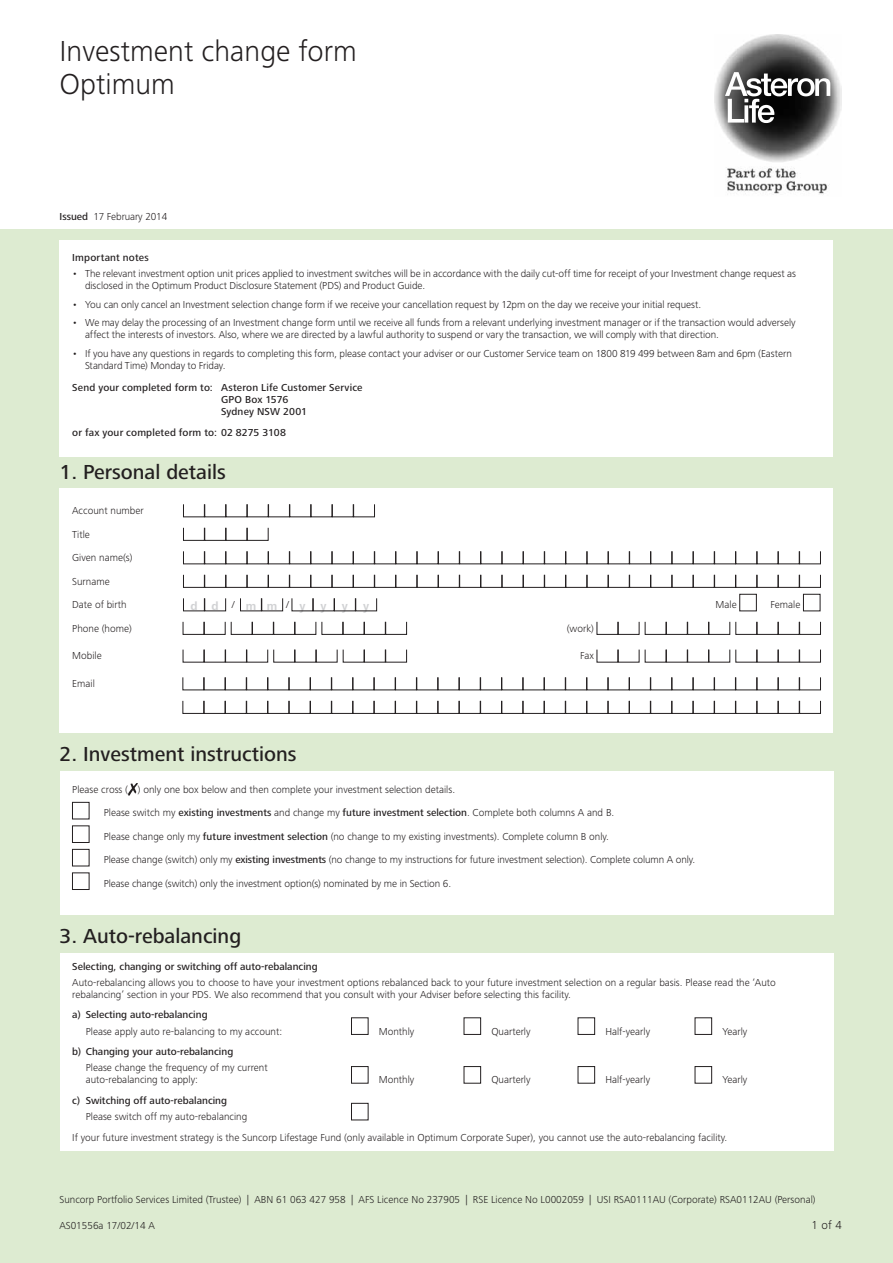
<style>
.page{position:relative;width:893px;height:1263px;background:#fff}
.page>*{position:absolute;margin:0;border:0;box-sizing:border-box;transform-origin:0 0}
.t1{font:300 30px/33px "Frutiger Next LT";color:#231f20}
.t2{font:500 21px "Frutiger Next LT";color:#231f20}
.t3{font:700 12px "Frutiger Next LT";color:#d1d2d4}
.t4{font:300 12px "Frutiger Next LT";color:#231f20}
.t5{font:300 10.5px/12px "Frutiger Next LT";color:#231f20}
.t6{font:500 10.5px/12px "Frutiger Next LT";color:#231f20}
.s1{font-weight:500}
.s2{font-weight:300;font-size:10.5px;color:#231f20}
</style>
<div class="page">
<div style="left:0;top:230px;width:893px;height:1033px;background:#ddebd1"></div>
<img style="left:721px;top:34px;width:121px;height:161px">
<img style="left:714px;top:34px;width:128px;height:128px;border-radius:64px">
<img style="left:728px;top:99px;width:46px;height:24px">
<img style="left:725px;top:72px;width:105px;height:24px">
<div style="left:60px;top:488px;width:773px;height:245px;background:#fff"></div>
<svg style="left:183px;top:504px;width:192px;height:13px"></svg>
<svg style="left:183px;top:527px;width:86px;height:14px"></svg>
<svg style="left:183px;top:551px;width:638px;height:13px"></svg>
<svg style="left:183px;top:574px;width:638px;height:14px"></svg>
<svg style="left:183px;top:598px;width:43px;height:13px"></svg>
<svg style="left:240px;top:598px;width:43px;height:13px"></svg>
<svg style="left:292px;top:598px;width:85px;height:13px"></svg>
<div style="left:739px;top:594px;width:18px;height:17px;border:1px solid #231f20"></div>
<div style="left:803px;top:594px;width:17px;height:17px;border:1px solid #231f20"></div>
<svg style="left:183px;top:621px;width:224px;height:14px"></svg>
<svg style="left:597px;top:621px;width:42px;height:14px"></svg>
<svg style="left:645px;top:621px;width:176px;height:14px"></svg>
<svg style="left:183px;top:649px;width:224px;height:13px"></svg>
<svg style="left:597px;top:649px;width:42px;height:13px"></svg>
<svg style="left:645px;top:649px;width:176px;height:13px"></svg>
<svg style="left:182px;top:677px;width:639px;height:13px"></svg>
<svg style="left:182px;top:700px;width:639px;height:14px"></svg>
<div style="left:60px;top:953px;width:773px;height:197px;background:#fff"></div>
<div style="left:351px;top:1066px;width:17px;height:17px;border:1px solid #231f20"></div>
<div style="left:464px;top:1066px;width:17px;height:17px;border:1px solid #231f20"></div>
<div style="left:578px;top:1066px;width:17px;height:17px;border:1px solid #231f20"></div>
<div style="left:695px;top:1066px;width:17px;height:17px;border:1px solid #231f20"></div>
<div style="left:351px;top:1103px;width:17px;height:17px;border:1px solid #231f20"></div>
<div style="left:60px;top:771px;width:773px;height:144px;background:#fff"></div>
<svg style="left:128px;top:783px;width:10px;height:13px"></svg>
<div style="left:72px;top:802px;width:17px;height:17px;border:1px solid #231f20"></div>
<div style="left:72px;top:826px;width:17px;height:17px;border:1px solid #231f20"></div>
<div style="left:72px;top:849px;width:17px;height:17px;border:1px solid #231f20"></div>
<div style="left:72px;top:873px;width:17px;height:17px;border:1px solid #231f20"></div>
<div style="left:60px;top:240px;width:773px;height:216px;background:#fff"></div>
<h1 class="t1" style="left:60px;top:35px;width:299px">Investment change form<br>Optimum</h1>
<p class="t5" style="left:60px;top:211px;width:109px"><span class="s1">Issued</span> 17 February 2014</p>
<p class="t6" style="left:72px;top:252px;width:78px">Important notes</p>
<p class="t5" style="left:85px;top:268px;width:712px;text-indent:-13px">• The relevant investment option unit prices applied to investment switches will be in accordance with the daily cut-off time for receipt of your Investment change request as disclosed in the Optimum Product Disclosure Statement (PDS) and Product Guide.</p>
<p class="t5" style="left:72px;top:298px;width:630px">• You can only cancel an Investment selection change form if we receive your cancellation request by 12pm on the day we receive your initial request.</p>
<p class="t5" style="left:85px;top:317px;width:712px;text-indent:-13px">• We may delay the processing of an Investment change form until we receive all funds from a relevant underlying investment manager or if the transaction would adversely affect the interests of investors. Also, where we are directed by a lawful authority to suspend or vary the transaction, we will comply with that direction.</p>
<p class="t5" style="left:85px;top:347px;width:708px;text-indent:-13px">• If you have any questions in regards to completing this form, please contact your adviser or our Customer Service team on 1800 819 499 between 8am and 6pm (Eastern<br>Standard Time) Monday to Friday.</p>
<p class="t6" style="left:221px;top:382px;width:143px;text-indent:-149px">Send your completed form to: Asteron Life Customer Service<br>GPO Box 1576<br>Sydney NSW 2001</p>
<p class="t6" style="left:72px;top:426px;width:215px">or fax your completed form to: 02 8275 3108</p>
<h2 class="t2" style="left:60px;top:461px;width:168px">1. Personal details</h2>
<p class="t5" style="left:72px;top:505px;width:73px">Account number</p>
<p class="t5" style="left:72px;top:528px;width:19px">Title</p>
<p class="t5" style="left:72px;top:552px;width:62px">Given name(s)</p>
<p class="t5" style="left:72px;top:575px;width:39px">Surname</p>
<p class="t5" style="left:72px;top:599px;width:56px">Date of birth</p>
<p class="t3" style="left:190px;top:599px;width:117px">d d <span class="s2">/</span> mm<span class="s2">/</span>y</p>
<p class="t3" style="left:321px;top:599px;width:8px">y</p>
<p class="t3" style="left:342px;top:599px;width:8px">y</p>
<p class="t3" style="left:363px;top:599px;width:8px">y</p>
<p class="t5" style="left:716px;top:599px;width:23px">Male</p>
<p class="t5" style="left:770px;top:599px;width:31px">Female</p>
<p class="t5" style="left:72px;top:622px;width:61px">Phone (home)</p>
<p class="t5" style="left:567px;top:622px;width:29px">(work)</p>
<p class="t5" style="left:72px;top:650px;width:31px">Mobile</p>
<p class="t5" style="left:580px;top:650px;width:15px">Fax</p>
<p class="t5" style="left:72px;top:678px;width:24px">Email</p>
<h2 class="t2" style="left:60px;top:742px;width:238px">2. Investment instructions</h2>
<p class="t5" style="left:72px;top:783px;width:384px">Please cross ( ) only one box below and then complete your investment selection details.</p>
<p class="t5" style="left:104px;top:807px;width:512px">Please switch my <span class="s1">existing investments</span> and change my <span class="s1">future investment selection</span>. Complete both columns A and B.</p>
<p class="t5" style="left:104px;top:830px;width:507px">Please change only my <span class="s1">future investment selection</span> (no change to my existing investments). Complete column B only.</p>
<p class="t5" style="left:104px;top:854px;width:593px">Please change (switch) only my <span class="s1">existing investments</span> (no change to my instructions for future investment selection). Complete column A only.</p>
<p class="t5" style="left:104px;top:877px;width:349px">Please change (switch) only the investment option(s) nominated by me in Section 6.</p>
<h2 class="t2" style="left:60px;top:924px;width:183px">3. Auto-rebalancing</h2>
<p class="t6" style="left:72px;top:960px;width:247px">Selecting, changing or switching off auto-rebalancing</p>
<p class="t5" style="left:72px;top:976px;width:705px">Auto-rebalancing allows you to choose to have your investment options rebalanced back to your future investment selection on a regular basis. Please read the ‘Auto rebalancing’ section in your PDS. We also recommend that you consult with your Adviser before selecting this facility.</p>
<p class="t6" style="left:72px;top:1009px;width:137px">a) Selecting auto-rebalancing</p>
<p class="t5" style="left:86px;top:1025px;width:198px">Please apply auto re-balancing to my account:</p>
<p class="t5" style="left:379px;top:1025px;width:37px">Monthly</p>
<p class="t5" style="left:491px;top:1025px;width:41px">Quarterly</p>
<p class="t5" style="left:605px;top:1025px;width:46px">Half-yearly</p>
<p class="t5" style="left:722px;top:1025px;width:26px">Yearly</p>
<p class="t6" style="left:72px;top:1046px;width:162px">b) Changing your auto-rebalancing</p>
<p class="t5" style="left:86px;top:1062px;width:183px">Please change the frequency of my current auto-rebalancing to apply:</p>
<p class="t5" style="left:379px;top:1074px;width:37px">Monthly</p>
<p class="t5" style="left:491px;top:1074px;width:41px">Quarterly</p>
<p class="t5" style="left:605px;top:1074px;width:46px">Half-yearly</p>
<p class="t5" style="left:722px;top:1074px;width:26px">Yearly</p>
<p class="t6" style="left:72px;top:1094px;width:156px">c) Switching off auto-rebalancing</p>
<p class="t5" style="left:72px;top:1106px;width:656px;line-height:20.5px;text-indent:13px">Please switch off my auto-rebalancing<br>If your future investment strategy is the Suncorp Lifestage Fund (only available in Optimum Corporate Super), you cannot use the auto-rebalancing facility.</p>
<p class="t5" style="left:60px;top:1194px;width:757px">Suncorp Portfolio Services Limited (Trustee) | ABN 61 063 427 958 | AFS Licence No 237905 | RSE Licence No L0002059 | USI RSA0111AU (Corporate) RSA0112AU (Personal)</p>
<p class="t5" style="left:60px;top:1219px;width:97px">AS01556a 17/02/14 A</p>
<p class="t4" style="left:811px;top:1218px;width:32px">1 of 4</p>
</div>
